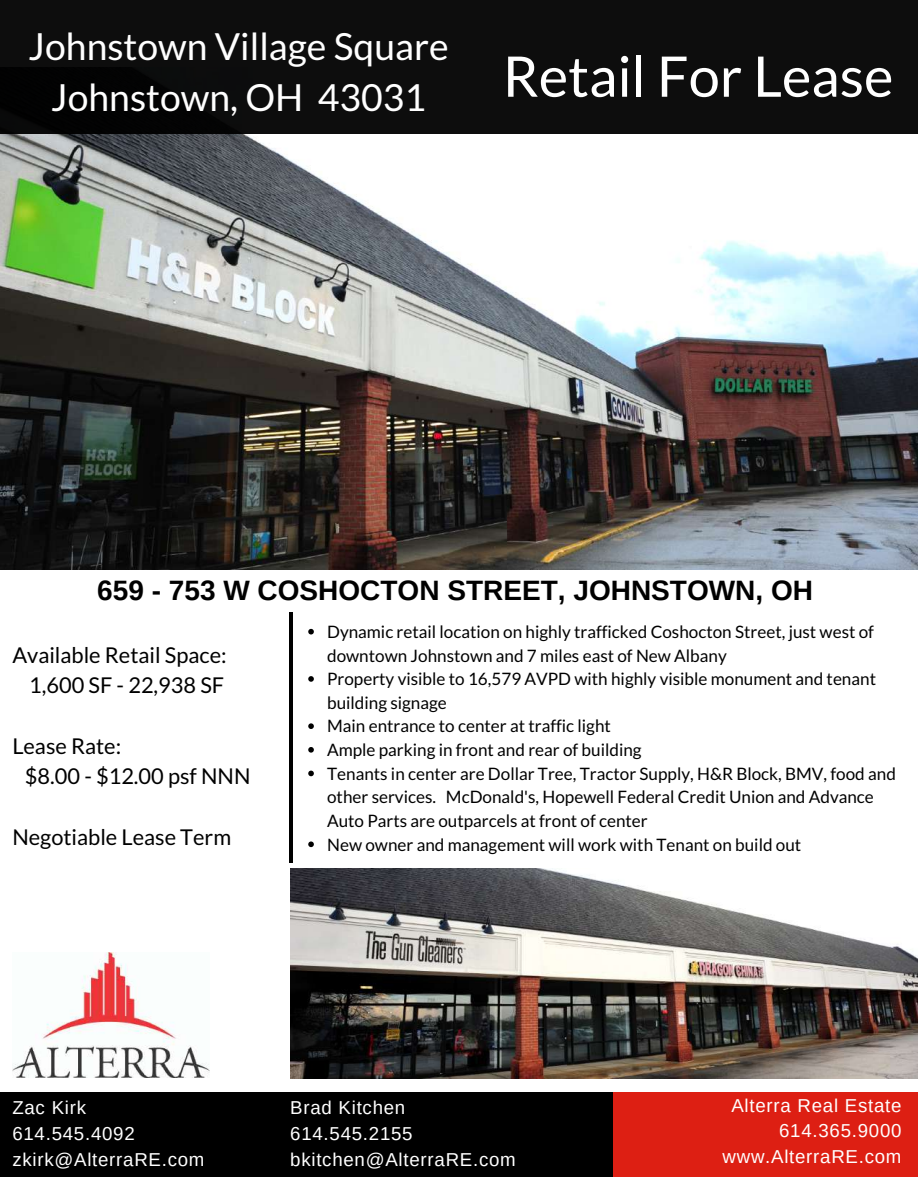
<style>
.page{position:relative;width:918px;height:1188px;background:#fff}
.page>*{position:absolute;margin:0;border:0;box-sizing:border-box;transform-origin:0 0}
.t1{font:55.95px "Lato";color:#fff}
.t2{font:37.35px/51.8px "Lato";color:#fff;text-align:center}
.t3{font:700 28.05px "Arimo";color:#000}
.t4{font:21.75px/30.3px "Lato";color:#000;text-align:right}
.t5{font:18.75px/25.8px "Arimo";letter-spacing:.04em;color:#fff}
.t6{font:17.1px/23.7px "Lato";color:#000}
</style>
<div class="page">
<img style="left:0;top:134px;width:918px;height:435px">
<div style="left:0;top:0;width:918px;height:134px;background:#0d0d0d"></div>
<div style="left:0;top:1092px;width:615px;height:85px;background:#000"></div>
<div style="left:614px;top:1092px;width:304px;height:85px;background:#dd1f13"></div>
<svg style="left:308px;top:629px;width:6px;height:5px"></svg>
<svg style="left:308px;top:676px;width:6px;height:6px"></svg>
<svg style="left:308px;top:723px;width:6px;height:6px"></svg>
<svg style="left:308px;top:747px;width:6px;height:6px"></svg>
<svg style="left:308px;top:771px;width:6px;height:5px"></svg>
<svg style="left:308px;top:842px;width:6px;height:5px"></svg>
<hr style="left:289px;top:612px;width:3px;height:251px;background:#000">
<img style="left:12px;top:953px;width:197px;height:125px">
<img style="left:290px;top:868px;width:628px;height:211px">
<h2 class="t2" style="left:29px;top:19px;width:422px">Johnstown Village Square<br>Johnstown, OH 43031</h2>
<h1 class="t1" style="left:503px;top:42px;width:392px">Retail For Lease</h1>
<h3 class="t3" style="left:97px;top:574px;width:717px">659 - 753 W COSHOCTON STREET, JOHNSTOWN, OH</h3>
<p class="t4" style="left:12px;top:639px;width:216px">Available Retail Space:<br>1,600 SF - 22,938 SF</p>
<p class="t4" style="left:25px;top:730px;width:227px;text-align:left;text-indent:-13px">Lease Rate:<br>$8.00 - $12.00 psf NNN</p>
<p class="t4" style="left:12px;top:821px;width:220px">Negotiable Lease Term</p>
<p class="t6" style="left:327px;top:619px;width:570px">Dynamic retail location on highly trafficked Coshocton Street, just west of downtown Johnstown and 7 miles east of New Albany<br>Property visible to 16,579 AVPD with highly visible monument and tenant building signage<br>Main entrance to center at traffic light<br>Ample parking in front and rear of building<br>Tenants in center are Dollar Tree, Tractor Supply, H&amp;R Block, BMV, food and other services. McDonald's, Hopewell Federal Credit Union and Advance Auto Parts are outparcels at front of center<br>New owner and management will work with Tenant on build out</p>
<p class="t5" style="left:12px;top:1094px;width:194px">Zac Kirk<br>614.545.4092 zkirk@AlterraRE.com</p>
<p class="t5" style="left:723px;top:1092px;width:180px;text-align:right">Alterra Real Estate<br>614.365.9000 www.AlterraRE.com</p>
<p class="t5" style="left:290px;top:1094px;width:227px">Brad Kitchen<br>614.545.2155 bkitchen@AlterraRE.com</p>
</div>
